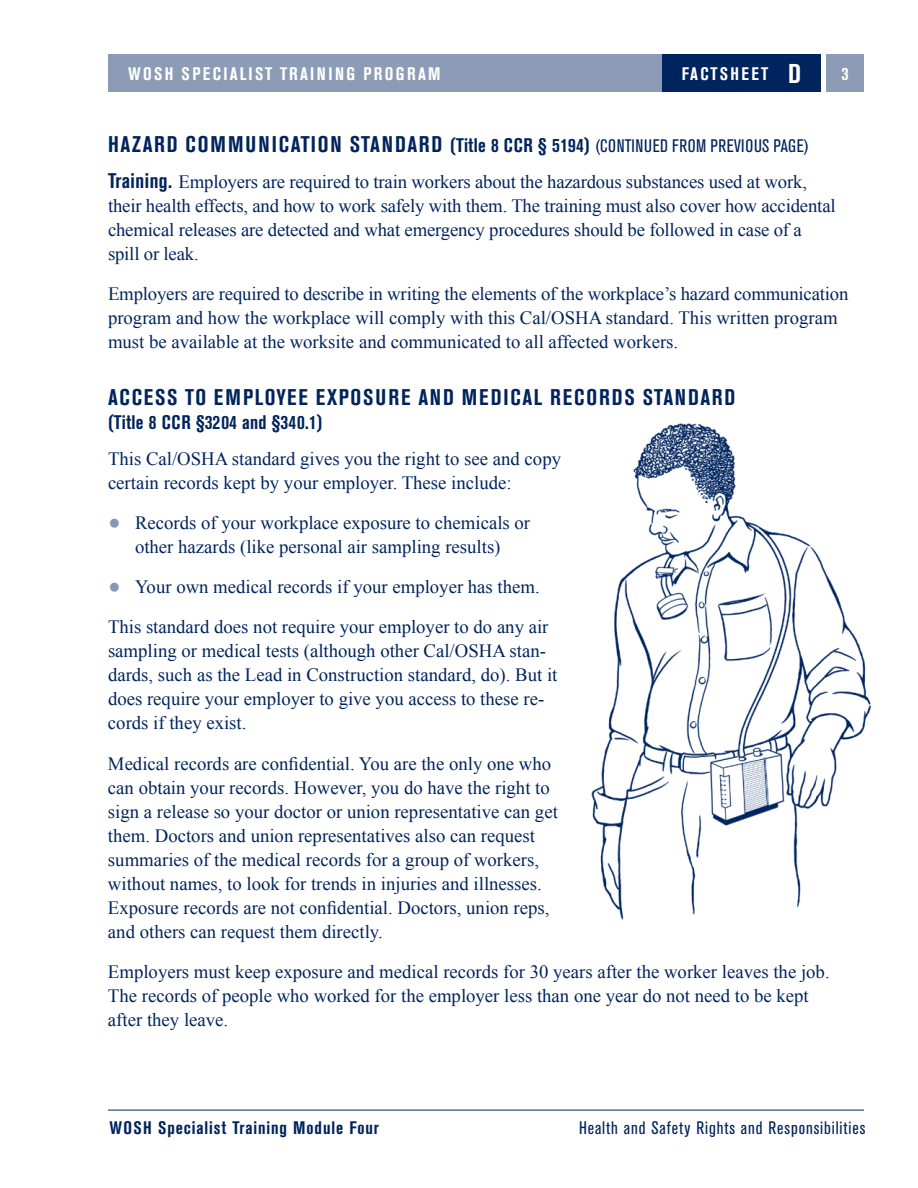
<style>
.page{position:relative;width:918px;height:1188px;background:#fff}
.page>*{position:absolute;margin:0;border:0;box-sizing:border-box;transform-origin:0 0}
.t1{font:700 condensed 22.5px "Akzidenz Grotesk BE";letter-spacing:.085em;color:#00245d}
.t2{font:700 condensed 19.5px "Akzidenz Grotesk BE";letter-spacing:.01em;color:#00245d}
.t3{font:18.75px/24px "Times New Roman";color:#00245d}
.t4{font:700 condensed 18px "Akzidenz Grotesk BE";letter-spacing:.13em;color:#fff}
.t5{font:condensed 18px "Akzidenz Grotesk BE";letter-spacing:.05em;color:#00245d}
.t6{font:700 condensed 18px "Akzidenz Grotesk BE";letter-spacing:.05em;color:#00245d}
.s1{font-size:27px}
.s2{font-size:19.5px}
.s3{font-weight:400;font-size:18px}
.s4{font-family:"Akzidenz Grotesk BE";font-weight:700;font-stretch:condensed;font-size:21px}
.s5{font-size:36px;color:#8798b3}
</style>
<div class="page">
<div style="left:662px;top:54px;width:159px;height:38px;background:#00245d"></div>
<div style="left:826px;top:54px;width:38px;height:38px;background:#8c9cb6"></div>
<hr style="left:108px;top:1110px;width:756px;height:1px;background:#00245d">
<div style="left:108px;top:54px;width:554px;height:38px;background:#8c9cb6"></div>
<img style="left:591px;top:423px;width:280px;height:497px">
<p class="t4" style="left:128px;top:63px;width:314px">WOSH SPECIALIST TRAINING PROGRAM</p>
<p class="t4" style="left:682px;top:63px;width:121px">FACTSHEET <span class="s1">D</span></p>
<p class="t4" style="left:842px;top:63px;width:9px">3</p>
<p class="t1" style="left:108px;top:131px;width:703px">HAZARD COMMUNICATION STANDARD <span class="s2">(Title 8 CCR § 5194)</span> <span class="s3">(CONTINUED FROM PREVIOUS PAGE)</span></p>
<p class="t3" style="left:108px;top:169px;width:729px"><span class="s4">Training.</span> Employers are required to train workers about the hazardous substances used at work, their health effects, and how to work safely with them. The training must also cover how accidental chemical releases are detected and what emergency procedures should be followed in case of a spill or leak.</p>
<p class="t3" style="left:108px;top:282px;width:742px">Employers are required to describe in writing the elements of the workplace’s hazard communication program and how the workplace will comply with this Cal/OSHA standard. This written program must be available at the worksite and communicated to all affected workers.</p>
<p class="t1" style="left:108px;top:384px;width:629px">ACCESS TO EMPLOYEE EXPOSURE AND MEDICAL RECORDS STANDARD</p>
<p class="t2" style="left:108px;top:411px;width:216px">(Title 8 CCR §3204 and §340.1)</p>
<p class="t3" style="left:108px;top:446px;width:455px">This Cal/OSHA standard gives you the right to see and copy certain records kept by your employer. These include:</p>
<p class="t3" style="left:108px;top:510px;width:424px;text-align:center"><span class="s5">•</span> Records of your workplace exposure to chemicals or other hazards (like personal air sampling results)</p>
<p class="t3" style="left:108px;top:567px;width:442px;line-height:40.2px"><span class="s5">•</span> Your own medical records if your employer has them.<br>This standard does not require your employer to do any air</p>
<p class="t3" style="left:108px;top:639px;width:451px">sampling or medical tests (although other Cal/OSHA stan&shy;dards, such as the Lead in Construction standard, do). But it does require your employer to give you access to these re&shy;cords if they exist.</p>
<p class="t3" style="left:108px;top:751px;width:451px">Medical records are confidential. You are the only one who can obtain your records. However, you do have the right to sign a release so your doctor or union representative can get them. Doctors and union representatives also can request summaries of the medical records for a group of workers, without names, to look for trends in injuries and illnesses.<br>Exposure records are not confidential. Doctors, union reps, and others can request them directly.</p>
<p class="t3" style="left:108px;top:959px;width:723px">Employers must keep exposure and medical records for 30 years after the worker leaves the job.<br>The records of people who worked for the employer less than one year do not need to be kept after they leave.</p>
<p class="t6" style="left:109px;top:1118px;width:271px">WOSH Specialist Training Module Four</p>
<p class="t5" style="left:579px;top:1118px;width:288px">Health and Safety Rights and Responsibilities</p>
</div>
